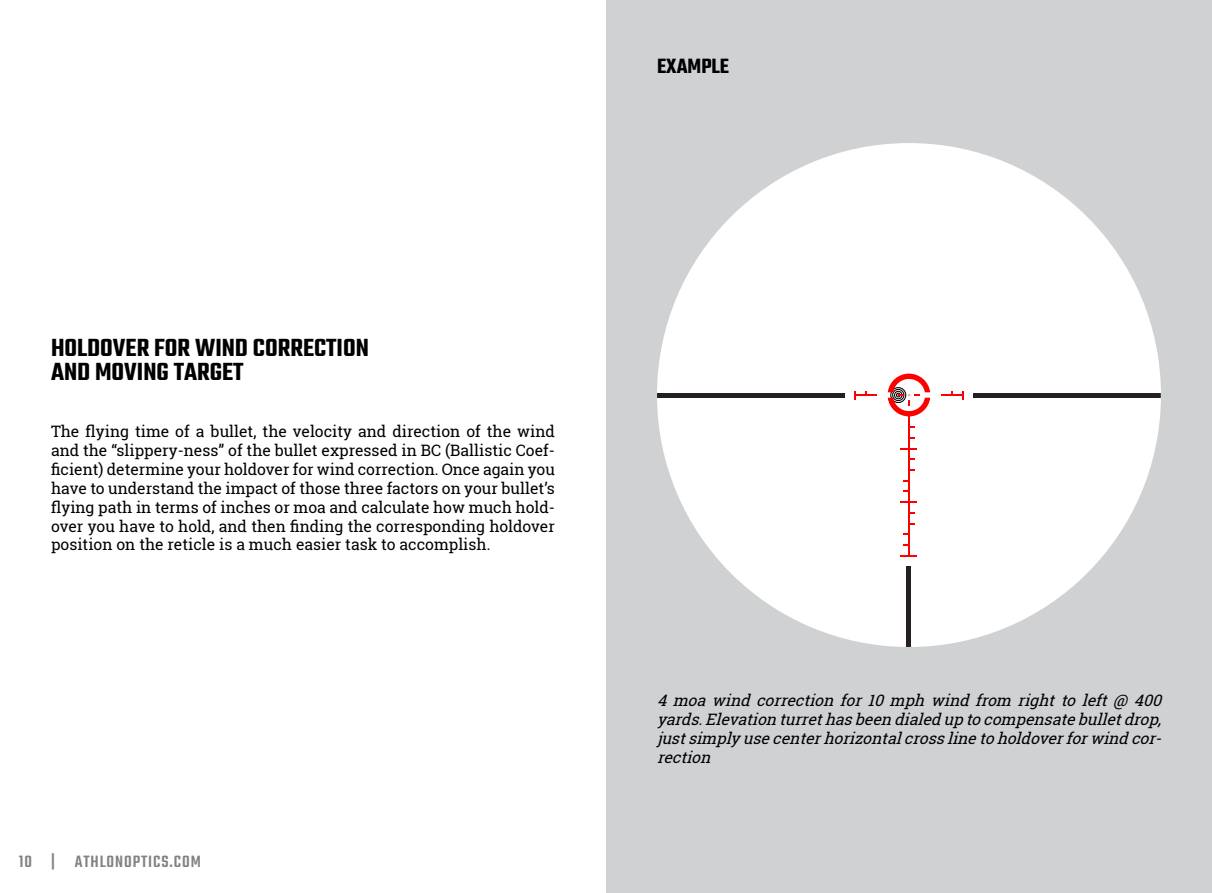
<style>
.page{position:relative;width:1212px;height:893px;background:#fff}
.page>*{position:absolute;margin:0;border:0;box-sizing:border-box;transform-origin:0 0}
.Text_Standard{font:600 27px "Teko";color:#000}
.Text_Standard-2{font:600 22.5px "Teko";color:#000}
.t1{font:500 18px "Teko";letter-spacing:.05em;color:#808285}
.Text_Standard-3{font:15.75px/18.9px "Roboto Slab";color:#000;text-align:justify}
.Text_Standard-4{font:italic 15.75px/18.9px "Roboto Slab";color:#000;text-align:justify}
</style>
<div class="page">
<div style="left:606px;top:0;width:606px;height:893px;background:#cfd1d2"></div>
<div style="left:657px;top:143px;width:504px;height:504px;background:#fff;border-radius:50%"></div>
<svg style="left:901px;top:448px;width:16px;height:1px"></svg>
<svg style="left:901px;top:501px;width:16px;height:2px"></svg>
<hr style="left:973px;top:393px;width:188px;height:4px;background:#241f21">
<svg style="left:941px;top:391px;width:22px;height:8px"></svg>
<hr style="left:657px;top:393px;width:188px;height:4px;background:#241f21">
<hr style="left:907px;top:566px;width:4px;height:81px;background:#241f21">
<svg style="left:855px;top:391px;width:22px;height:8px"></svg>
<svg style="left:901px;top:555px;width:16px;height:1px"></svg>
<hr style="left:908px;top:416px;width:1px;height:140px;background:#f00">
<svg style="left:888px;top:374px;width:42px;height:42px"></svg>
<p class="Text_Standard-2" style="left:657px;top:52px;width:74px">EXAMPLE</p>
<p class="Text_Standard" style="left:51px;top:331px;width:319px">HOLDOVER FOR WIND CORRECTION</p>
<p class="Text_Standard" style="left:51px;top:355px;width:194px">AND MOVING TARGET</p>
<p class="Text_Standard-3" style="left:51px;top:422px;width:505px">The flying time of a bullet, the velocity and direction of the wind and the “slippery-ness” of the bullet expressed in BC (Ballistic Coef&shy;ficient) determine your holdover for wind correction. Once again you have to understand the impact of those three factors on your bullet’s flying path in terms of inches or moa and calculate how much hold&shy;over you have to hold, and then finding the corresponding holdover position on the reticle is a much easier task to accomplish.</p>
<p class="t1" style="left:19px;top:851px;width:184px">10 | ATHLONOPTICS.COM</p>
<p class="Text_Standard-4" style="left:657px;top:691px;width:511px">4 moa wind correction for 10 mph wind from right to left @ 400 yards.Elevationturrethasbeendialeduptocompensatebulletdrop, justsimplyusecenterhorizontalcrosslinetoholdoverforwindcor&shy;rection</p>
</div>
